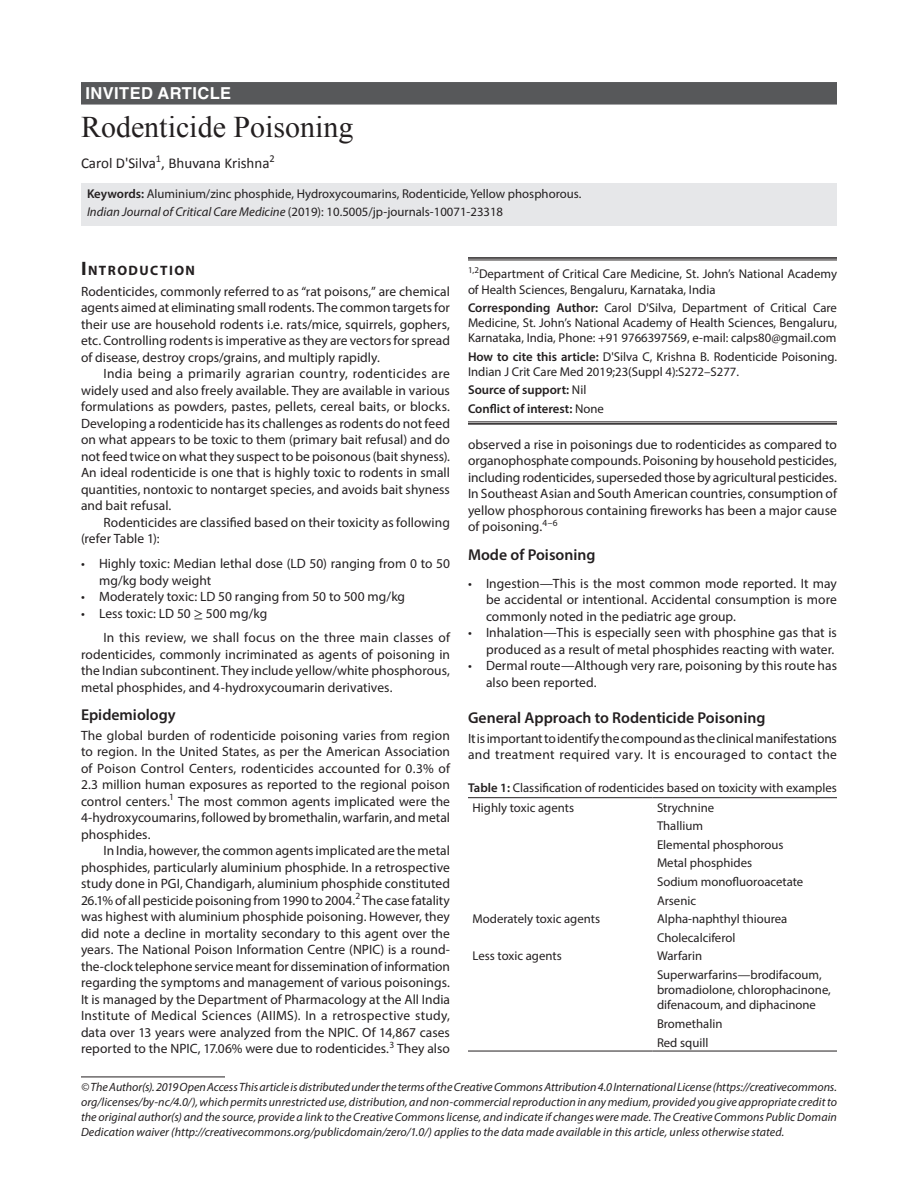
<style>
.page{position:relative;width:918px;height:1188px;background:#fff}
.page>*{position:absolute;margin:0;border:0;box-sizing:border-box;transform-origin:0 0}
.AT{font:30px "Times New Roman";color:#231f20}
.IJCCM-ART{font:700 16.5px "Helvetica LT Std";letter-spacing:.025em;color:#fff}
.t1{font:600 15.75px "Myriad Pro";color:#231f20}
.AU{font:15px "Calibri";color:#231f20}
.t2{font:700 13.65px "Myriad Pro";letter-spacing:.105em;color:#231f20}
.Para{font:13.5px/16.5px "Myriad Pro";letter-spacing:.005em;color:#231f20;text-align:justify}
.Para-first{font:13.5px/16.5px "Myriad Pro";color:#231f20;text-align:justify}
.TB{font:12.75px/15.3px "Myriad Pro";color:#231f20}
.Cor-Para{font:12.75px/15.3px "Myriad Pro";color:#231f20;text-align:justify}
.AF-first{font:12.75px/15.3px "Myriad Pro";color:#231f20}
.KW{font:12.75px "Myriad Pro";color:#231f20}
.JT_DOI{font:12.75px "Myriad Pro";color:#231f20}
.TC{font:12.75px "Myriad Pro";color:#231f20}
.Aff-foot-last{font:600 12.75px "Myriad Pro";color:#231f20}
.Aff-foot{font:600 12.75px "Myriad Pro";color:#231f20}
.Footnote_Text{font:italic 12px/15px "Myriad Pro";letter-spacing:.005em;color:#231f20;text-align:justify}
.s1{font-weight:600}
.s2{font-style:italic}
.s3{font-size:19.5px}
.s4{font-family:"STIX"}
.s5{font-weight:400}
</style>
<div class="page">
<div style="left:81px;top:82px;width:756px;height:23px;background:#57585a"></div>
<div style="left:81px;top:183px;width:756px;height:24px;background:#e6e7e9"></div>
<div style="left:81px;top:201px;width:756px;height:24px;background:#e6e7e9"></div>
<hr style="left:468px;top:257px;width:369px;height:2px;background:#231f20">
<hr style="left:468px;top:260px;width:369px;height:1px;background:#231f20">
<hr style="left:468px;top:422px;width:369px;height:1px;background:#231f20">
<hr style="left:468px;top:423px;width:369px;height:2px;background:#231f20">
<hr style="left:81px;top:1077px;width:144px;height:1px;background:#231f20">
<hr style="left:468px;top:797px;width:184px;height:1px;background:#231f20">
<hr style="left:652px;top:797px;width:185px;height:1px;background:#231f20">
<hr style="left:468px;top:1051px;width:184px;height:1px;background:#231f20">
<hr style="left:652px;top:1051px;width:185px;height:1px;background:#231f20">
<p class="IJCCM-ART" style="left:86px;top:83px;width:147px">INVITED ARTICLE</p>
<p class="AT" style="left:81px;top:107px;width:274px">Rodenticide Poisoning</p>
<p class="AU" style="left:81px;top:154px;width:195px">Carol D'Silva<sup>1</sup>, Bhuvana Krishna<sup>2</sup></p>
<p class="KW" style="left:87px;top:186px;width:496px"><span class="s1">Keywords:</span> Aluminium/zinc phosphide, Hydroxycoumarins, Rodenticide, Yellow phosphorous.</p>
<p class="JT_DOI" style="left:87px;top:204px;width:418px"><span class="s2">Indian Journal of Critical Care Medicine</span> (2019): 10.5005/jp-journals-10071-23318</p>
<h1 class="t2" style="left:81px;top:261px;width:116px"><span class="s3">I</span>NTRODUCTION</h1>
<p class="Para-first" style="left:81px;top:283px;width:371px">Rodenticides, commonly referred to as “rat poisons,” are chemical agents aimed at eliminating small rodents. The common targets for their use are household rodents i.e. rats/mice, squirrels, gophers, etc. Controlling rodents is imperative as they are vectors for spread of disease, destroy crops/grains, and multiply rapidly.</p>
<p class="Para" style="left:81px;top:365px;width:371px;text-indent:22px">India being a primarily agrarian country, rodenticides are widely used and also freely available. They are available in various formulations as powders, pastes, pellets, cereal baits, or blocks.<br>Developing a rodenticide has its challenges as rodents do not feed on what appears to be toxic to them (primary bait refusal) and do not feed twice on what they suspect to be poisonous (bait shyness).<br>An ideal rodenticide is one that is highly toxic to rodents in small quantities, nontoxic to nontarget species, and avoids bait shyness and bait refusal.</p>
<p class="Para" style="left:81px;top:514px;width:370px;text-indent:22px">Rodenticides are classified based on their toxicity as following (refer Table 1):</p>
<p class="Para" style="left:99px;top:555px;width:353px;text-indent:-18px">• Highly toxic: Median lethal dose (LD 50) ranging from 0 to 50 mg/kg body weight</p>
<p class="Para" style="left:81px;top:588px;width:326px">• Moderately toxic: LD 50 ranging from 50 to 500 mg/kg</p>
<p class="Para" style="left:81px;top:605px;width:188px">• Less toxic: LD 50 <span class="s4">≥</span> 500 mg/kg</p>
<p class="Para" style="left:81px;top:629px;width:371px;text-indent:22px">In this review, we shall focus on the three main classes of rodenticides, commonly incriminated as agents of poisoning in the Indian subcontinent. They include yellow/white phosphorous, metal phosphides, and 4-hydroxycoumarin derivatives.</p>
<h2 class="t1" style="left:81px;top:705px;width:96px">Epidemiology</h2>
<p class="Para-first" style="left:81px;top:727px;width:371px">The global burden of rodenticide poisoning varies from region to region. In the United States, as per the American Association of Poison Control Centers, rodenticides accounted for 0.3% of 2.3 million human exposures as reported to the regional poison control centers.<sup>1</sup> The most common agents implicated were the 4-hydroxycoumarins, followed by bromethalin, warfarin, and metal phosphides.</p>
<p class="Para" style="left:81px;top:842px;width:371px;text-indent:22px">In India, however, the common agents implicated are the metal phosphides, particularly aluminium phosphide. In a retrospective study done in PGI, Chandigarh, aluminium phosphide constituted 26.1% of all pesticide poisoning from 1990 to 2004.<sup>2</sup> The case fatality was highest with aluminium phosphide poisoning. However, they did note a decline in mortality secondary to this agent over the years. The National Poison Information Centre (NPIC) is a round&shy;the-clock telephone service meant for dissemination of information regarding the symptoms and management of various poisonings.<br>It is managed by the Department of Pharmacology at the All India Institute of Medical Sciences (AIIMS). In a retrospective study, data over 13 years were analyzed from the NPIC. Of 14,867 cases reported to the NPIC, 17.06% were due to rodenticides.<sup>3</sup> They also</p>
<p class="AF-first" style="left:468px;top:266px;width:371px"><sup>1,2</sup>Department of Critical Care Medicine, St. John’s National Academy of Health Sciences, Bengaluru, Karnataka, India</p>
<p class="Cor-Para" style="left:468px;top:300px;width:371px"><span class="s1">Corresponding Author:</span> Carol D'Silva, Department of Critical Care Medicine, St. John’s National Academy of Health Sciences, Bengaluru, Karnataka, India, Phone: +91 9766397569, e-mail: calps80@gmail.com</p>
<p class="Cor-Para" style="left:468px;top:349px;width:371px"><span class="s1">How to cite this article:</span> D'Silva C, Krishna B. Rodenticide Poisoning.<br>Indian J Crit Care Med 2019;23(Suppl 4):S272–S277.</p>
<p class="Aff-foot" style="left:468px;top:382px;width:120px">Source of support: <span class="s5">Nil</span></p>
<p class="Aff-foot-last" style="left:468px;top:400px;width:137px">Conflict of interest: <span class="s5">None</span></p>
<p class="Para" style="left:468px;top:436px;width:371px">observed a rise in poisonings due to rodenticides as compared to organophosphate compounds. Poisoning by household pesticides, including rodenticides, superseded those by agricultural pesticides.<br>In Southeast Asian and South American countries, consumption of yellow phosphorous containing fireworks has been a major cause of poisoning.<sup>4–6</sup></p>
<h2 class="t1" style="left:468px;top:544px;width:129px">Mode of Poisoning</h2>
<p class="Para" style="left:486px;top:575px;width:352px;text-indent:-18px">• Ingestion—This is the most common mode reported. It may be accidental or intentional. Accidental consumption is more commonly noted in the pediatric age group.</p>
<p class="Para" style="left:468px;top:624px;width:370px;text-align:right">• Inhalation—This is especially seen with phosphine gas that is produced as a result of metal phosphides reacting with water.</p>
<p class="Para" style="left:486px;top:657px;width:353px;text-indent:-18px">• Dermal route—Although very rare, poisoning by this route has also been reported.</p>
<h2 class="t1" style="left:468px;top:708px;width:299px">General Approach to Rodenticide Poisoning</h2>
<p class="Para-first" style="left:468px;top:730px;width:371px">It is important to identify the compound as the clinical manifestations and treatment required vary. It is encouraged to contact the</p>
<p class="TC" style="left:468px;top:780px;width:370px"><span class="s1">Table 1:</span> Classification of rodenticides based on toxicity with examples</p>
<p class="TB" style="left:472px;top:800px;width:103px">Highly toxic agents</p>
<p class="TB" style="left:657px;top:800px;width:59px">Strychnine</p>
<p class="TB" style="left:657px;top:818px;width:48px">Thallium</p>
<p class="TB" style="left:657px;top:837px;width:128px">Elemental phosphorous</p>
<p class="TB" style="left:657px;top:855px;width:97px">Metal phosphides</p>
<p class="TB" style="left:657px;top:874px;width:148px">Sodium monofluoroacetate</p>
<p class="TB" style="left:657px;top:892px;width:41px">Arsenic</p>
<p class="TB" style="left:472px;top:911px;width:129px">Moderately toxic agents</p>
<p class="TB" style="left:657px;top:911px;width:132px">Alpha-naphthyl thiourea</p>
<p class="TB" style="left:657px;top:930px;width:80px">Cholecalciferol</p>
<p class="TB" style="left:472px;top:948px;width:91px">Less toxic agents</p>
<p class="TB" style="left:657px;top:948px;width:47px">Warfarin</p>
<p class="TB" style="left:657px;top:967px;width:175px">Superwarfarins—brodifacoum, bromadiolone, chlorophacinone, difenacoum, and diphacinone</p>
<p class="TB" style="left:657px;top:1016px;width:67px">Bromethalin</p>
<p class="TB" style="left:657px;top:1034px;width:53px">Red squill</p>
<p class="Footnote_Text" style="left:81px;top:1079px;width:758px">© The Author(s). 2019 Open Access This article is distributed under the terms of the Creative Commons Attribution 4.0 International License (https://creativecommons. org/licenses/by-nc/4.0/), which permits unrestricted use, distribution, and non-commercial reproduction in any medium, provided you give appropriate credit to the original author(s) and the source, provide a link to the Creative Commons license, and indicate if changes were made. The Creative Commons Public Domain Dedication waiver (http://creativecommons.org/publicdomain/zero/1.0/) applies to the data made available in this article, unless otherwise stated.</p>
</div>
